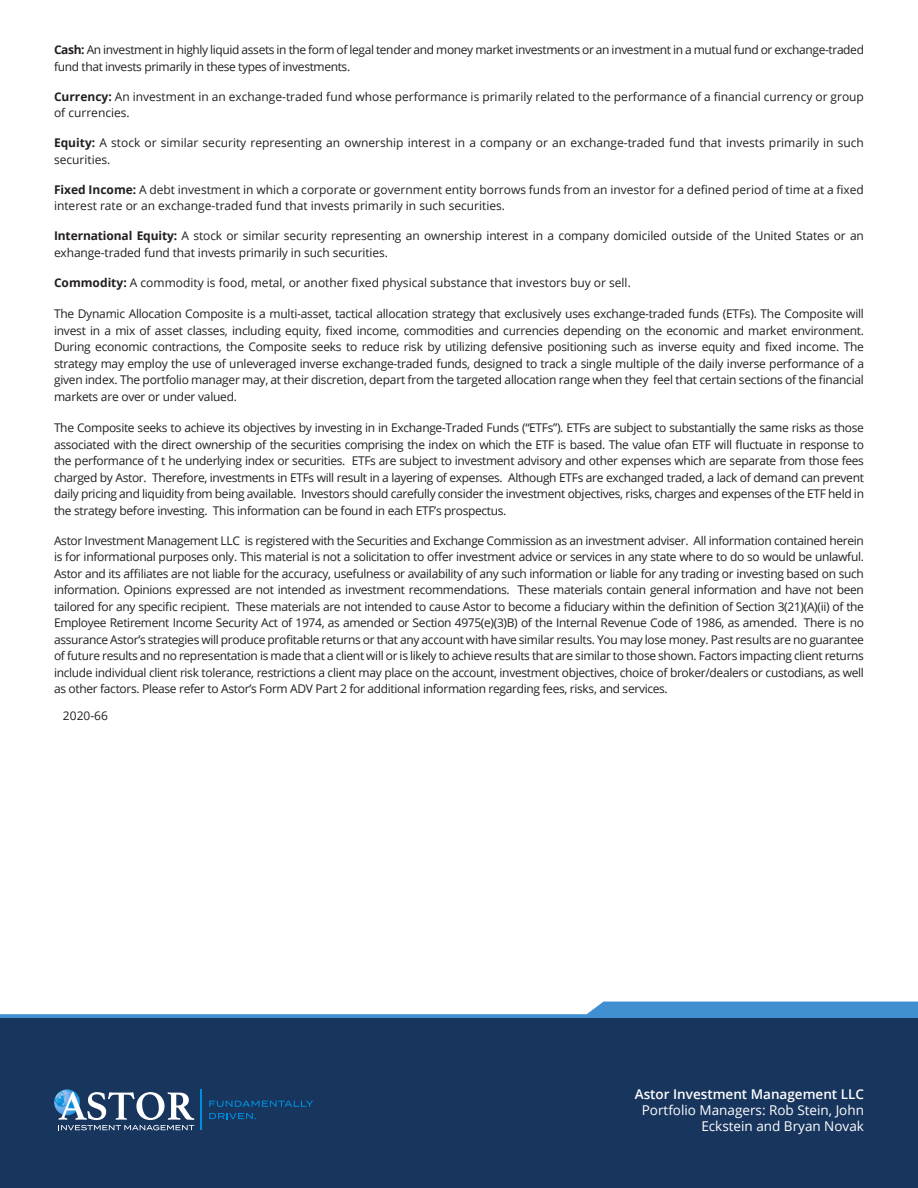
<style>
.page{position:relative;width:918px;height:1188px;background:#fff}
.page>*{position:absolute;margin:0;border:0;box-sizing:border-box;transform-origin:0 0}
.t1{font:13.5px/16.2px "Open Sans";color:#fff;text-align:right}
.t2{font:600 13.5px "Open Sans";color:#fff}
.t3{font:12px/16.5px "Open Sans";color:#231f20}
.t4{font:12px/16.5px "Open Sans";letter-spacing:-.03em;color:#231f20}
.s1{font-weight:700}
</style>
<div class="page">
<svg style="left:0;top:1002px;width:918px;height:17px"></svg>
<div style="left:0;top:1019px;width:918px;height:169px;background:#18355e"></div>
<hr style="left:201px;top:1090px;width:1px;height:40px;background:#008fde">
<svg style="left:209px;top:1101px;width:104px;height:6px"></svg>
<svg style="left:209px;top:1113px;width:47px;height:6px"></svg>
<svg style="left:54px;top:1089px;width:140px;height:41px"></svg>
<p class="t4" style="left:54px;top:41px;width:812px"><span class="s1">Cash:</span> An investment in highly liquid assets in the form of legal tender and money market investments or an investment in a mutual fund or exchange-traded fund that invests primarily in these types of investments.</p>
<p class="t3" style="left:54px;top:88px;width:812px"><span class="s1">Currency:</span> An investment in an exchange-traded fund whose performance is primarily related to the performance of a financial currency or group of currencies.</p>
<p class="t3" style="left:54px;top:134px;width:812px"><span class="s1">Equity:</span> A stock or similar security representing an ownership interest in a company or an exchange-traded fund that invests primarily in such securities.</p>
<p class="t3" style="left:54px;top:181px;width:812px"><span class="s1">Fixed Income:</span> A debt investment in which a corporate or government entity borrows funds from an investor for a defined period of time at a fixed interest rate or an exchange-traded fund that invests primarily in such securities.</p>
<p class="t3" style="left:54px;top:227px;width:812px"><span class="s1">International Equity:</span> A stock or similar security representing an ownership interest in a company domiciled outside of the United States or an exhange-traded fund that invests primarily in such securities.</p>
<p class="t3" style="left:54px;top:274px;width:578px"><span class="s1">Commodity:</span> A commodity is food, metal, or another fixed physical substance that investors buy or sell.</p>
<p class="t3" style="left:54px;top:305px;width:812px;text-align:justify">The Dynamic Allocation Composite is a multi-asset, tactical allocation strategy that exclusively uses exchange-traded funds (ETFs). The Composite will invest in a mix of asset classes, including equity, fixed income, commodities and currencies depending on the economic and market environment.<br>During economic contractions, the Composite seeks to reduce risk by utilizing defensive positioning such as inverse equity and fixed income. The strategy may employ the use of unleveraged inverse exchange-traded funds, designed to track a single multiple of the daily inverse performance of a given index. The portfolio manager may, at their discretion, depart from the targeted allocation range when they feel that certain sections of the financial markets are over or under valued.</p>
<p class="t3" style="left:54px;top:419px;width:812px;text-align:justify">The Composite seeks to achieve its objectives by investing in in Exchange-Traded Funds (“ETFs”). ETFs are subject to substantially the same risks as those associated with the direct ownership of the securities comprising the index on which the ETF is based. The value ofan ETF will fluctuate in response to the performance of t he underlying index or securities. ETFs are subject to investment advisory and other expenses which are separate from those fees charged by Astor. Therefore, investments in ETFs will result in a layering of expenses. Although ETFs are exchanged traded, a lack of demand can prevent daily pricing and liquidity from being available. Investors should carefully consider the investment objectives, risks, charges and expenses of the ETF held in the strategy before investing. This information can be found in each ETF’s prospectus.</p>
<p class="t3" style="left:54px;top:532px;width:812px;text-align:justify">Astor Investment Management LLC is registered with the Securities and Exchange Commission as an investment adviser. All information contained herein is for informational purposes only. This material is not a solicitation to offer investment advice or services in any state where to do so would be unlawful.<br>Astor and its affiliates are not liable for the accuracy, usefulness or availability of any such information or liable for any trading or investing based on such information. Opinions expressed are not intended as investment recommendations. These materials contain general information and have not been tailored for any specific recipient. These materials are not intended to cause Astor to become a fiduciary within the definition of Section 3(21)(A)(ii) of the Employee Retirement Income Security Act of 1974, as amended or Section 4975(e)(3)B) of the Internal Revenue Code of 1986, as amended. There is no assurance Astor’s strategies will produce profitable returns or that any account with have similar results. You may lose money. Past results are no guarantee of future results and no representation is made that a client will or is likely to achieve results that are similar to those shown. Factors impacting client returns include individual client risk tolerance, restrictions a client may place on the account, investment objectives, choice of broker/dealers or custodians, as well as other factors. Please refer to Astor’s Form ADV Part 2 for additional information regarding fees, risks, and services.</p>
<p class="t3" style="left:63px;top:707px;width:47px">2020-66</p>
<p class="t2" style="left:635px;top:1085px;width:231px">Astor Investment Management LLC</p>
<p class="t1" style="left:642px;top:1102px;width:224px">Portfolio Managers: Rob Stein, John<br>Eckstein and Bryan Novak</p>
</div>
